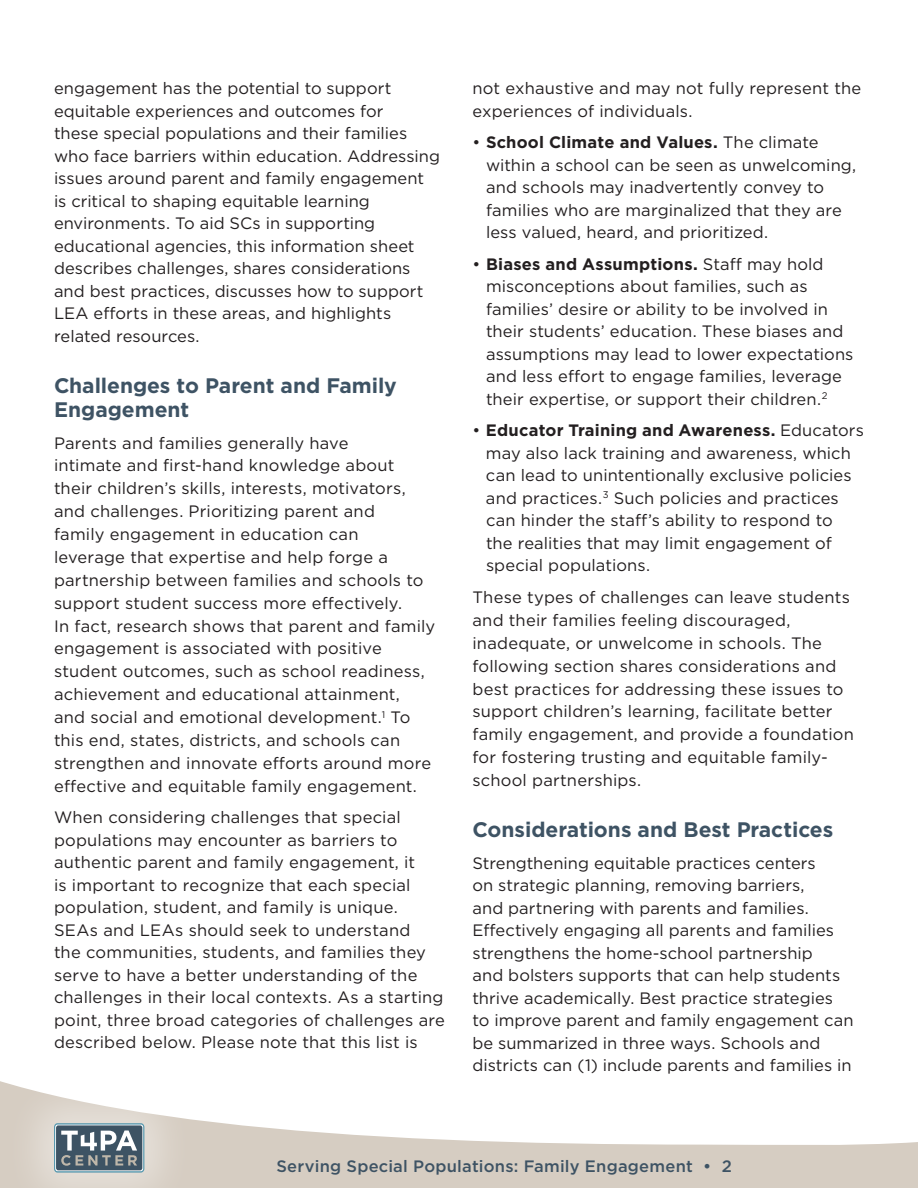
<style>
.page{position:relative;width:918px;height:1188px;background:#fff}
.page>*{position:absolute;margin:0;border:0;box-sizing:border-box;transform-origin:0 0}
.t1{font:700 21px/24px "Gotham";letter-spacing:-.005em;color:#3e5364}
.t2{font:16.5px/22.5px "Gotham";letter-spacing:.005em;color:#231f20}
.t3{font:500 16.5px "Gotham";letter-spacing:.015em;color:#3e5364}
.s1{font-weight:700}
</style>
<div class="page">
<svg style="left:0;top:1081px;width:918px;height:107px"></svg>
<div style="left:4px;top:1073px;width:191px;height:115px;background:#fff;opacity:.4"></div>
<svg style="left:54px;top:1123px;width:90px;height:50px;background:#70828e"></svg>
<p class="t2" style="left:54px;top:77px;width:388px">engagement has the potential to support equitable experiences and outcomes for<br>these special populations and their families who face barriers within education. Addressing issues around parent and family engagement is critical to shaping equitable learning environments. To aid SCs in supporting educational agencies, this information sheet describes challenges, shares considerations and best practices, discusses how to support LEA eforts in these areas, and highlights related resources.</p>
<h2 class="t1" style="left:54px;top:373px;width:344px">Challenges to Parent and Family<br>Engagement</h2>
<p class="t2" style="left:54px;top:431px;width:383px">Parents and families generally have<br>intimate and frst-hand knowledge about their children’s skills, interests, motivators, and challenges. Prioritizing parent and<br>family engagement in education can<br>leverage that expertise and help forge a partnership between families and schools to support student success more efectively.<br>In fact, research shows that parent and family engagement is associated with positive student outcomes, such as school readiness, achievement and educational attainment,<br>and social and emotional development.<sup>1</sup> To this end, states, districts, and schools can strengthen and innovate eforts around more efective and equitable family engagement.</p>
<p class="t2" style="left:54px;top:806px;width:392px">When considering challenges that special populations may encounter as barriers to authentic parent and family engagement, it<br>is important to recognize that each special population, student, and family is unique.<br>SEAs and LEAs should seek to understand<br>the communities, students, and families they serve to have a better understanding of the challenges in their local contexts. As a starting point, three broad categories of challenges are described below. Please note that this list is</p>
<p class="t2" style="left:473px;top:77px;width:390px">not exhaustive and may not fully represent the experiences of individuals.</p>
<p class="t2" style="left:486px;top:131px;width:372px;text-indent:-13px">• <span class="s1">School Climate and Values.</span> The climate within a school can be seen as unwelcoming, and schools may inadvertently convey to families who are marginalized that they are less valued, heard, and prioritized.</p>
<p class="t2" style="left:486px;top:252px;width:369px;text-indent:-13px">• <span class="s1">Biases and Assumptions.</span> Staf may hold misconceptions about families, such as families’ desire or ability to be involved in their students’ education. These biases and assumptions may lead to lower expectations and less efort to engage families, leverage their expertise, or support their children.<sup>2</sup></p>
<p class="t2" style="left:486px;top:419px;width:380px;text-indent:-13px">• <span class="s1">Educator Training and Awareness.</span> Educators may also lack training and awareness, which can lead to unintentionally exclusive policies and practices.<sup>3</sup> Such policies and practices can hinder the staf’s ability to respond to<br>the realities that may limit engagement of special populations.</p>
<p class="t2" style="left:473px;top:586px;width:383px">These types of challenges can leave students and their families feeling discouraged, inadequate, or unwelcome in schools. The following section shares considerations and best practices for addressing these issues to support children’s learning, facilitate better family engagement, and provide a foundation for fostering trusting and equitable family&shy;school partnerships.</p>
<h2 class="t1" style="left:472px;top:818px;width:362px">Considerations and Best Practices</h2>
<p class="t2" style="left:472px;top:851px;width:383px">Strengthening equitable practices centers<br>on strategic planning, removing barriers,<br>and partnering with parents and families.<br>Efectively engaging all parents and families strengthens the home-school partnership<br>and bolsters supports that can help students thrive academically. Best practice strategies to improve parent and family engagement can be summarized in three ways. Schools and districts can (1) include parents and families in</p>
<p class="t3" style="left:276px;top:1155px;width:457px">Serving Special Populations: Family Engagement • 2</p>
</div>
